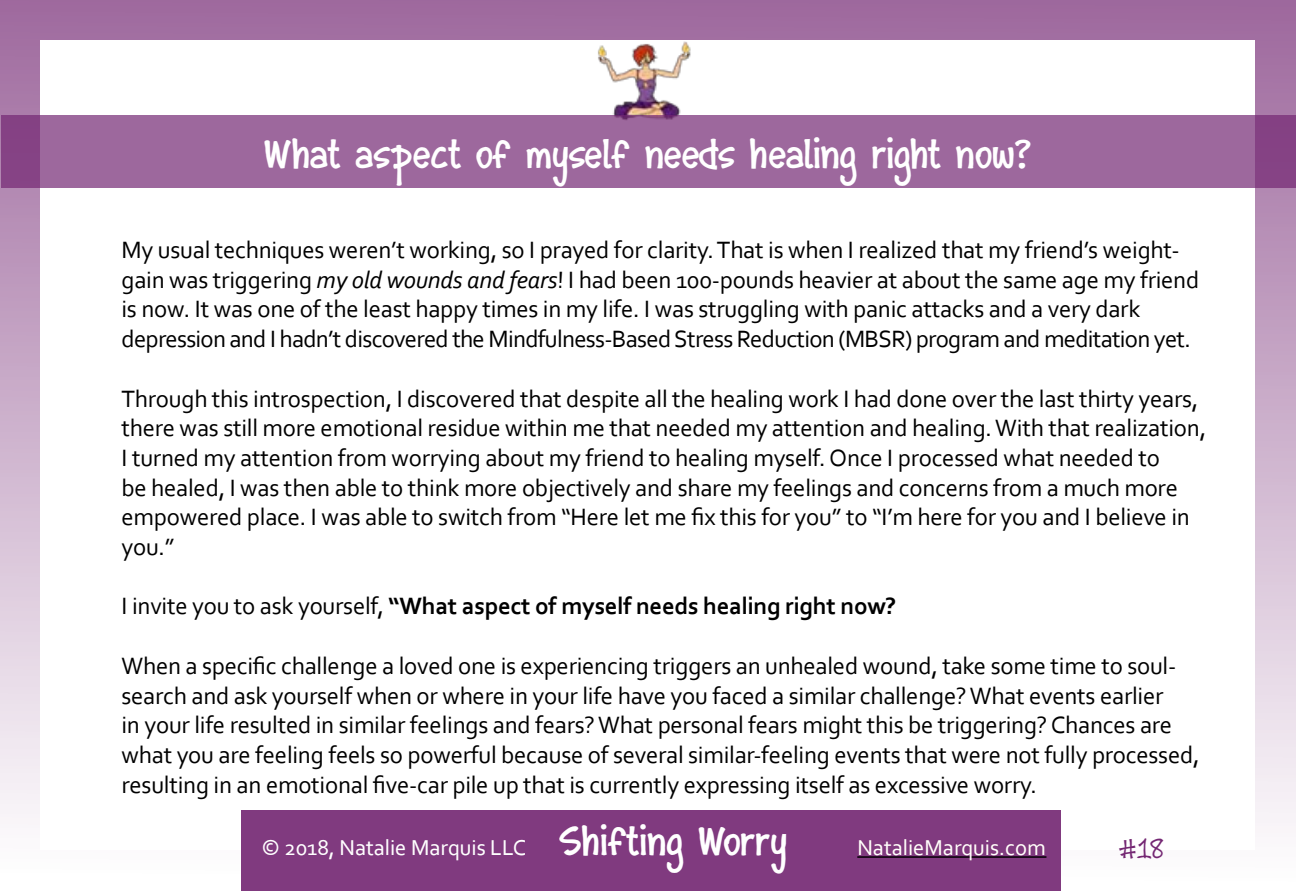
<style>
.page{position:relative;width:1296px;height:891px;background:#fff}
.page>*{position:absolute;margin:0;border:0;box-sizing:border-box;transform-origin:0 0}
.t1{font:700 40.5px "Monumint";letter-spacing:-.01em;color:#fff}
.t2{font:27px "Monumint";color:#742773}
.t3{font:24.75px/29.7px "Corbel";letter-spacing:-.01em;color:#000}
.t4{font:700 24.75px "Corbel";letter-spacing:-.01em;color:#000}
.t5{font:22.5px "Corbel";color:#fff}
.s1{font-style:italic}
.s2{font-weight:400}
</style>
<div class="page">
<div style="left:0;top:0;width:1296px;height:891px;background:linear-gradient(to bottom,#9e689d,#fff)"></div>
<div style="left:40px;top:40px;width:1216px;height:810px;background:#fff"></div>
<img style="left:598px;top:41px;width:93px;height:74px">
<div style="left:2px;top:115px;width:1294px;height:73px;background:#9d689d"></div>
<div style="left:241px;top:810px;width:820px;height:81px;background:#803a7f"></div>
<hr style="left:857px;top:856px;width:189px;height:2px;background:#000">
<h1 class="t1" style="left:264px;top:125px;width:770px">What aspect of myself needs healing right now?</h1>
<p class="t3" style="left:122px;top:234px;width:1079px">My usual techniques weren’t working, so I prayed for clarity. That is when I realized that my friend’s weight&shy;gain was triggering <span class="s1">my old wounds and fears</span>! I had been 100-pounds heavier at about the same age my friend is now. It was one of the least happy times in my life. I was struggling with panic attacks and a very dark depression and I hadn’t discovered the Mindfulness-Based Stress Reduction (MBSR) program and meditation yet.</p>
<p class="t3" style="left:122px;top:383px;width:1086px">Through this introspection, I discovered that despite all the healing work I had done over the last thirty years, there was still more emotional residue within me that needed my attention and healing. With that realization, I turned my attention from worrying about my friend to healing myself. Once I processed what needed to<br>be healed, I was then able to think more objectively and share my feelings and concerns from a much more empowered place. I was able to switch from “Here let me fix this for you” to “I’m here for you and I believe in you.”</p>
<p class="t4" style="left:122px;top:591px;width:776px"><span class="s2">I invite you to ask yourself,</span> “What aspect of myself needs healing right now?</p>
<p class="t3" style="left:122px;top:650px;width:1080px">When a specific challenge a loved one is experiencing triggers an unhealed wound, take some time to soul&shy;search and ask yourself when or where in your life have you faced a similar challenge? What events earlier<br>in your life resulted in similar feelings and fears? What personal fears might this be triggering? Chances are what you are feeling feels so powerful because of several similar-feeling events that were not fully processed, resulting in an emotional five-car pile up that is currently expressing itself as excessive worry.</p>
<p class="t5" style="left:262px;top:834px;width:266px">© 2018, Natalie Marquis LLC</p>
<h1 class="t1" style="left:559px;top:812px;width:230px">Shifting Worry</h1>
<p class="t5" style="left:857px;top:834px;width:190px">NatalieMarquis.com</p>
<p class="t2" style="left:1118px;top:833px;width:47px">#18</p>
</div>
